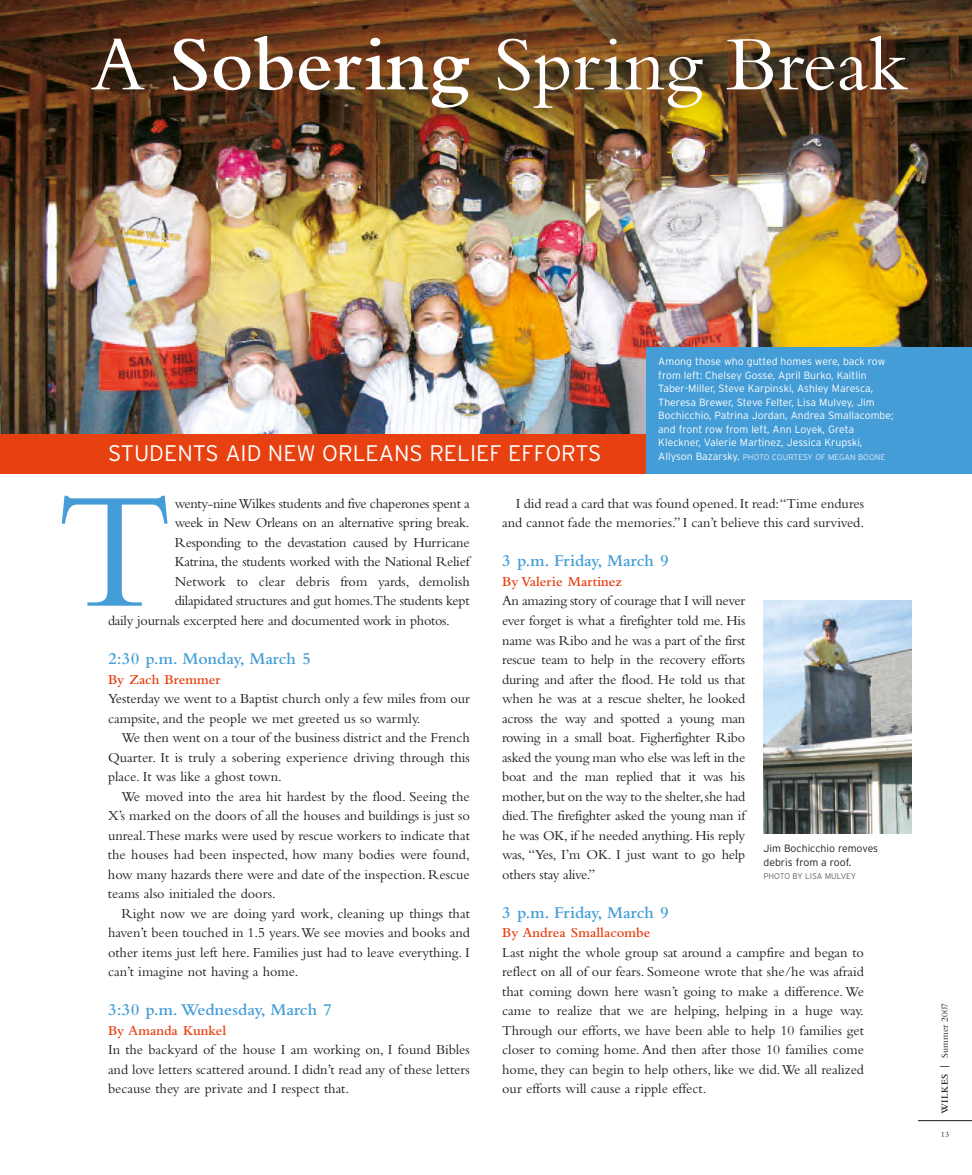
<style>
.page{position:relative;width:972px;height:1175px;background:#fff}
.page>*{position:absolute;margin:0;border:0;box-sizing:border-box;transform-origin:0 0}
.t1{font:172.5px "Bembo";color:#449dd7}
.t2{font:79.5px "Bembo";color:#fff}
.t3{font:300 22.5px "Interstate";color:#fff}
.t4{font:600 17.25px "Bembo";color:#449dd7}
.t5{font:14.25px/19.5px "Bembo";color:#1d1d1b;text-align:justify}
.t6{font:14.25px "Bembo";letter-spacing:-.02em;color:#1d1d1b}
.t7{font:600 14.25px "Bembo";color:#e74011}
.t8{font:300 10.5px/13.5px "Interstate";color:#fff}
.t9{font:300 10.5px/13.5px "Interstate";color:#1d1d1b}
.t10{font:9.75px "Bembo";color:#1d1d1b}
.t11{font:300 8.25px "Interstate";color:#e1ebf9}
.t12{font:300 8.25px "Interstate";color:#646363}
.t13{font:8.25px "Bembo";color:#1d1d1b}
.s1{font-weight:600}
.s2{font-size:10.5px;color:#fff}
.s3{font-family:"Interstate";font-weight:300}
</style>
<div class="page">
<img style="left:0;top:0;width:972px;height:434px">
<div style="left:0;top:434px;width:972px;height:40px;background:#e74011"></div>
<div style="left:646px;top:347px;width:326px;height:127px;background:#449dd7"></div>
<hr style="left:918px;top:1120px;width:54px;height:1px;background:#1d1d1b">
<img style="left:763px;top:601px;width:149px;height:232px">
<h2 class="t2" style="left:91px;top:37px;width:819px">A <span class="s1">Sobering</span> Spring Break</h2>
<h3 class="t3" style="left:108px;top:440px;width:495px">STUDENTS AID NEW ORLEANS RELIEF EFFORTS</h3>
<p class="t8" style="left:658px;top:355px;width:237px">Among those who gutted homes were, back row from left: Chelsey Gosse, April Burko, Kaitlin Taber-Miller, Steve Karpinski, Ashley Maresca, Theresa Brewer, Steve Felter, Lisa Mulvey, Jim Bochicchio, Patrina Jordan, Andrea Smallacombe; and front row from left, Ann Loyek, Greta Kleckner, Valerie Martinez, Jessica Krupski,</p>
<p class="t11" style="left:658px;top:452px;width:229px"><span class="s2">Allyson Bazarsky.</span> PHOTO COURTESY OF MEGAN BOONE</p>
<h1 class="t1" style="left:56px;top:492px;width:118px">T</h1>
<p class="t6" style="left:175px;top:498px;width:297px">wenty-nine Wilkes students and five chaperones spent a</p>
<p class="t6" style="left:175px;top:518px;width:296px">week in New Orleans on an alternative spring break.</p>
<p class="t6" style="left:175px;top:537px;width:296px">Responding to the devastation caused by Hurricane</p>
<p class="t6" style="left:175px;top:557px;width:296px">Katrina, the students worked with the National Relief</p>
<p class="t5" style="left:175px;top:573px;width:297px">Network to clear debris from yards, demolish</p>
<p class="t6" style="left:175px;top:596px;width:296px">dilapidated structures and gut homes.The students kept</p>
<p class="t6" style="left:108px;top:615px;width:343px">daily journals excerpted here and documented work in photos.</p>
<p class="t4" style="left:108px;top:652px;width:205px">2:30 p.m. Monday, March 5</p>
<p class="t7" style="left:108px;top:674px;width:114px">By Zach Bremmer</p>
<p class="t5" style="left:108px;top:690px;width:363px">Yesterday we went to a Baptist church only a few miles from our campsite, and the people we met greeted us so warmly.</p>
<p class="t5" style="left:108px;top:729px;width:363px;text-indent:13px">We then went on a tour of the business district and the French Quarter. It is truly a sobering experience driving through this place. It was like a ghost town.</p>
<p class="t5" style="left:108px;top:787px;width:363px;text-indent:14px">We moved into the area hit hardest by the flood. Seeing the X’s marked on the doors of all the houses and buildings is just so unreal.These marks were used by rescue workers to indicate that the houses had been inspected, how many bodies were found, how many hazards there were and date of the inspection. Rescue teams also initialed the doors.</p>
<p class="t5" style="left:108px;top:904px;width:363px;text-indent:13px">Right now we are doing yard work, cleaning up things that haven’t been touched in 1.5 years.We see movies and books and other items just left here. Families just had to leave everything. I can’t imagine not having a home.</p>
<p class="t4" style="left:108px;top:1003px;width:226px">3:30 p.m.Wednesday, March 7</p>
<p class="t7" style="left:108px;top:1025px;width:120px">By Amanda Kunkel</p>
<p class="t5" style="left:108px;top:1041px;width:363px">In the backyard of the house I am working on, I found Bibles and love letters scattered around. I didn’t read any of these letters because they are private and I respect that.</p>
<p class="t5" style="left:502px;top:495px;width:363px;text-align:right">I did read a card that was found opened.It read:“Time endures and cannot fade the memories.” I can’t believe this card survived.</p>
<p class="t4" style="left:502px;top:555px;width:168px">3 p.m. Friday, March 9</p>
<p class="t7" style="left:502px;top:576px;width:122px">By Valerie Martinez</p>
<p class="t5" style="left:502px;top:592px;width:245px">An amazing story of courage that I will never ever forget is what a firefighter told me. His name was Ribo and he was a part of the first rescue team to help in the recovery efforts during and after the flood. He told us that when he was at a rescue shelter, he looked across the way and spotted a young man rowing in a small boat. Figherfighter Ribo asked the young man who else was left in the boat and the man replied that it was his mother,but on the way to the shelter,she had died.The firefighter asked the young man if he was OK, if he needed anything. His reply was, “Yes, I’m OK. I just want to go help others stay alive.”</p>
<p class="t4" style="left:502px;top:906px;width:168px">3 p.m. Friday, March 9</p>
<p class="t7" style="left:502px;top:927px;width:150px">By Andrea Smallacombe</p>
<p class="t5" style="left:502px;top:943px;width:363px">Last night the whole group sat around a campfire and began to reflect on all of our fears. Someone wrote that she/he was afraid that coming down here wasn’t going to make a difference. We came to realize that we are helping, helping in a huge way.<br>Through our efforts, we have been able to help 10 families get closer to coming home. And then after those 10 families come home, they can begin to help others, like we did.We all realized our efforts will cause a ripple effect.</p>
<p class="t9" style="left:764px;top:842px;width:116px">Jim Bochicchio removes debris from a roof.</p>
<p class="t12" style="left:764px;top:871px;width:94px">PHOTO BY LISA MULVEY</p>
<p class="t10" style="left:942px;top:1114px;width:113px;rotate:-90deg"><span class="s1">WILKES</span> <span class="s3">|</span> Summer 2007</p>
<p class="t13" style="left:941px;top:1131px;width:10px">13</p>
</div>
